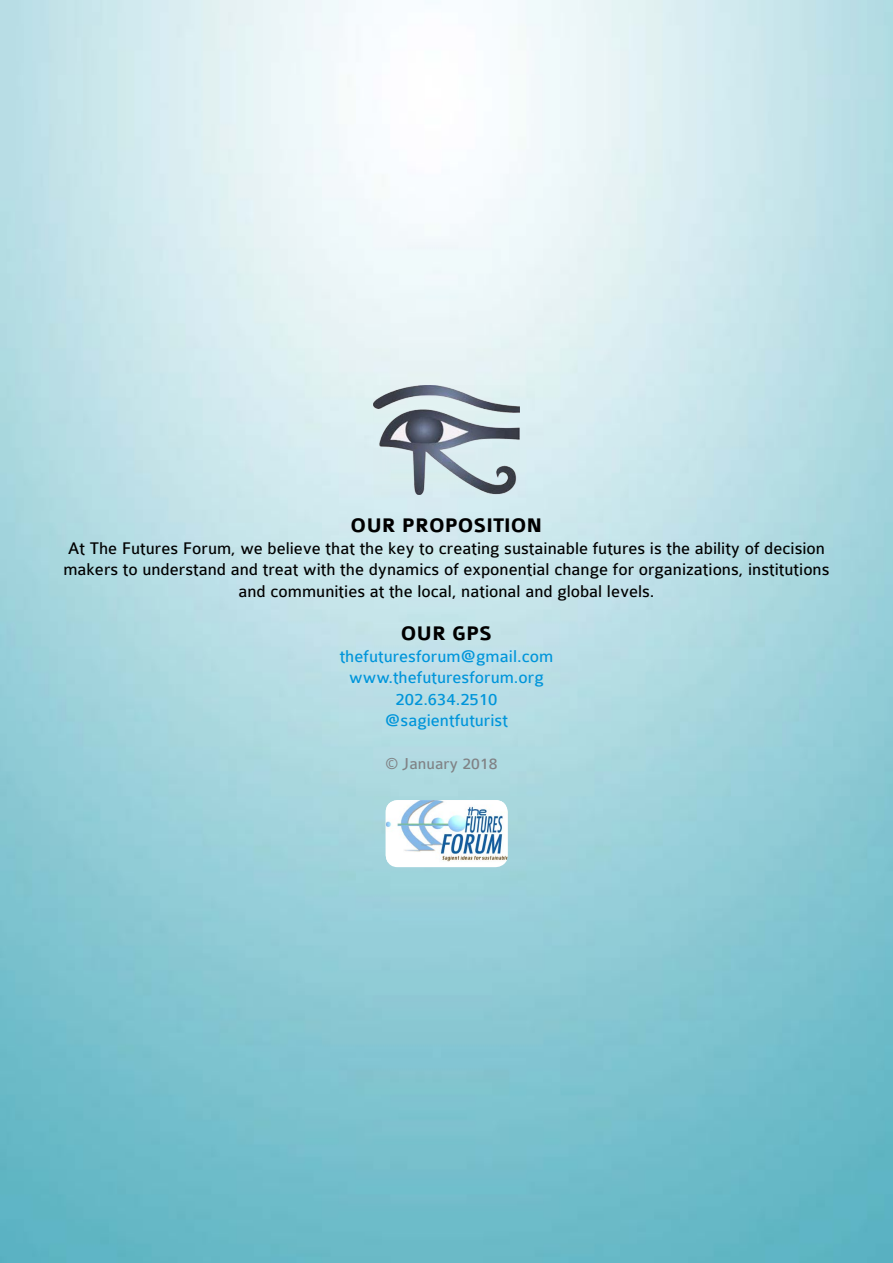
<style>
.page{position:relative;width:893px;height:1263px;background:#fff}
.page>*{position:absolute;margin:0;border:0;box-sizing:border-box;transform-origin:0 0}
.t1{font:700 21px "Colaborate";color:#000}
.t2{font:18px/21.6px "Colaborate";color:#000;text-align:center}
.t3{font:18px/21.6px "Colaborate";color:#0095da;text-align:center}
.t4{font:16.95px "Colaborate";color:#808285}
</style>
<div class="page">
<img style="left:0;top:0;width:893px;height:1263px">
<div style="left:386px;top:800px;width:122px;height:67px;background:#fff;border-radius:12px"></div>
<img style="left:386px;top:800px;width:122px;height:62px">
<img style="left:374px;top:386px;width:145px;height:109px">
<p class="t1" style="left:351px;top:514px;width:193px">OUR PROPOSITION</p>
<p class="t2" style="left:63px;top:537px;width:768px">At The Futures Forum, we believe that the key to creating sustainable futures is the ability of decision makers to understand and treat with the dynamics of exponential change for organizations, institutions and communities at the local, national and global levels.</p>
<p class="t1" style="left:401px;top:622px;width:93px">OUR GPS</p>
<p class="t3" style="left:340px;top:645px;width:215px">thefuturesforum@gmail.com www.thefuturesforum.org<br>202.634.2510 @sagientfuturist</p>
<p class="t4" style="left:386px;top:755px;width:113px">© January 2018</p>
</div>
